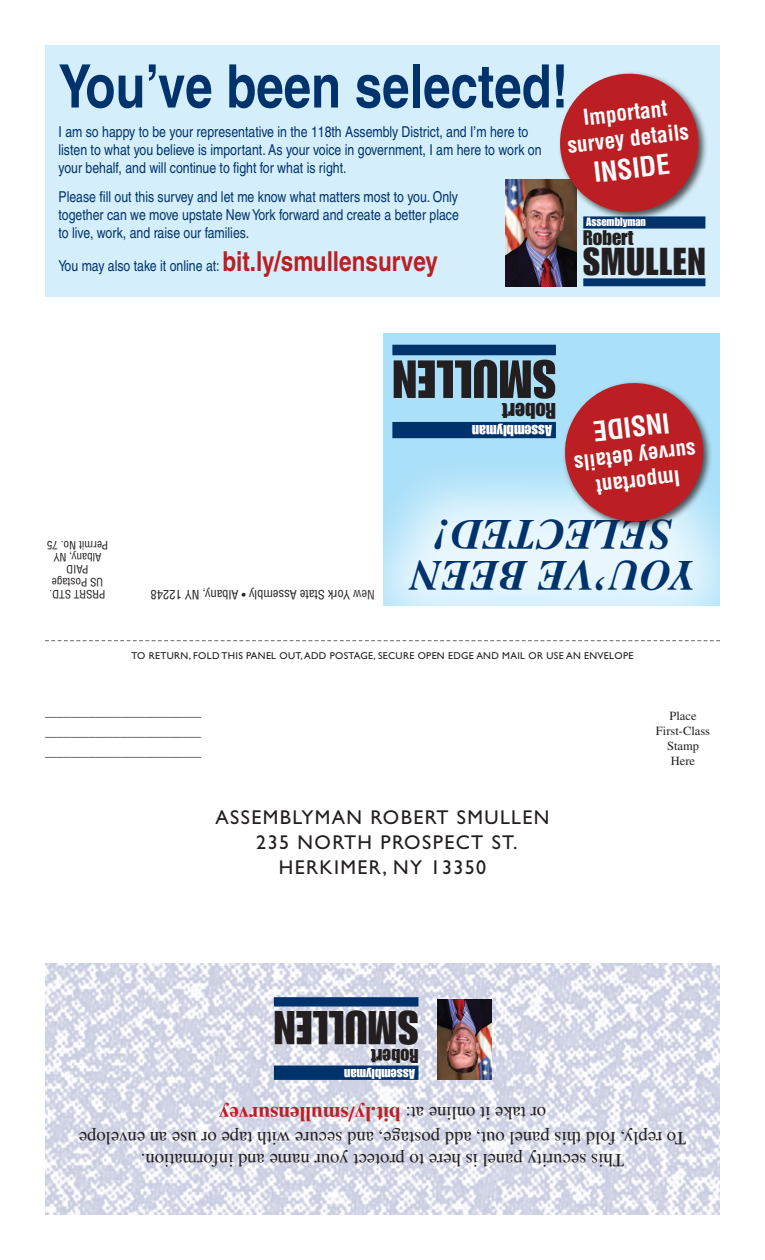
<style>
.page{position:relative;width:765px;height:1260px;background:#fff}
.page>*{position:absolute;margin:0;border:0;box-sizing:border-box;transform-origin:0 0}
.questions_DD{font:700 condensed 60px "Helvetica";color:#00326c}
.questions_DD-2{font:52.62px "Impact";letter-spacing:.01em;color:#231f20}
.questions_DD-3{font:46.5px "Impact";letter-spacing:.01em;color:#231f20}
.t1{font:italic 700 42.88px/41.2px "Times";color:#00326c;text-align:center}
.questions_DD-4{font:38.12px "Impact";letter-spacing:.025em;color:#231f20}
.t2{font:700 condensed 27px "Helvetica";color:#fff}
.questions_DD-5{font:22.12px "Impact";color:#231f20}
.t3{font:700 condensed 21.38px "Helvetica";color:#fff}
.t4{font:700 21.12px "Times";color:#bb1f23}
.questions_DD-6{font:20.62px "Impact";color:#231f20}
.t5{font:20px "Gill Sans";letter-spacing:.07em;color:#231f20}
.questions_DD-7{font:19.62px "Impact";color:#231f20}
.t6{font:18.62px "Times";color:#231f20}
.questions_DD-8{font:15.62px "Impact";color:#fff}
.questions_DD-9{font:condensed 15px/18px "Helvetica";color:#00326c}
.questions_DD-10{font:13.88px "Impact";color:#fff}
.t7{font:12.5px "Times";color:#231f20}
.t8{font:condensed 12.5px "Helvetica";color:#231f20}
.questions_DD-11{font:11.62px "Impact";color:#fff}
.t9{font:condensed 11.25px "Helvetica";color:#231f20}
.t10{font:10px "Gill Sans";letter-spacing:.03em;color:#231f20}
.s1{font-weight:700;font-size:27.5px;color:#bb1f23}
</style>
<div class="page">
<div style="left:383px;top:333px;width:337px;height:273px;background:#aae0f9"></div>
<img style="left:46px;top:963px;width:673px;height:252px">
<div style="left:343px;top:451px;width:417px;height:208px;background:#fff;opacity:.75"></div>
<div style="left:562px;top:380px;width:151px;height:151px;background:#231f20;opacity:.75"></div>
<svg style="left:561px;top:380px;width:146px;height:145px;background:#b6535b"></svg>
<div style="left:46px;top:45px;width:674px;height:252px;background:#d4effb"></div>
<img style="left:505px;top:179px;width:71px;height:107px">
<div style="left:557px;top:71px;width:151px;height:151px;background:#231f20;opacity:.75"></div>
<svg style="left:556px;top:71px;width:146px;height:145px"></svg>
<svg style="left:45px;top:640px;width:675px;height:1px"></svg>
<img style="left:437px;top:999px;width:54px;height:81px">
<div style="left:392px;top:422px;width:164px;height:16px;background:#00326c"></div>
<div style="left:392px;top:345px;width:164px;height:10px;background:#00326c"></div>
<div style="left:583px;top:216px;width:122px;height:13px;background:#00326c"></div>
<div style="left:583px;top:278px;width:122px;height:8px;background:#00326c"></div>
<div style="left:274px;top:1066px;width:145px;height:14px;background:#00326c"></div>
<div style="left:274px;top:997px;width:145px;height:10px;background:#00326c"></div>
<p class="questions_DD" style="left:58px;top:50px;width:511px">You’ve been selected!</p>
<p class="questions_DD-9" style="left:58px;top:122px;width:485px">I am so happy to be your representative in the 118th Assembly District, and I’m here to listen to what you believe is important. As your voice in government, I am here to work on your behalf, and will continue to fight for what is right.</p>
<p class="questions_DD-9" style="left:58px;top:188px;width:402px;text-align:justify">Please fill out this survey and let me know what matters most to you. Only together can we move upstate New York forward and create a better place to live, work, and raise our families.</p>
<p class="questions_DD-9" style="left:58px;top:257px;width:381px">You may also take it online at: <span class="s1">bit.ly/smullensurvey</span></p>
<p class="t3" style="left:582px;top:105px;width:86px;rotate:-7deg">Important</p>
<p class="t3" style="left:566px;top:132px;width:124px;rotate:-7deg">survey details</p>
<p class="t2" style="left:592px;top:156px;width:78px;rotate:-6deg">INSIDE</p>
<p class="questions_DD-11" style="left:586px;top:215px;width:61px">Assemblyman</p>
<p class="questions_DD-6" style="left:583px;top:225px;width:52px">Robert</p>
<p class="questions_DD-4" style="left:583px;top:239px;width:124px">SMULLEN</p>
<p class="t9" style="left:108px;top:552px;width:63px;rotate:-180deg">Permit No. 75</p>
<p class="t9" style="left:102px;top:564px;width:50px;rotate:-180deg">Albany, NY</p>
<p class="t9" style="left:89px;top:576px;width:24px;rotate:-180deg">PAID</p>
<p class="t9" style="left:103px;top:589px;width:53px;rotate:-180deg">US Postage</p>
<p class="t9" style="left:106px;top:601px;width:58px;rotate:-180deg">PRSRT STD.</p>
<p class="t8" style="left:375px;top:603px;width:226px;rotate:-180deg">New York State Assembly • Albany, NY 12248</p>
<p class="questions_DD-2" style="left:556px;top:410px;width:165px;rotate:-180deg">SMULLEN</p>
<p class="questions_DD-5" style="left:556px;top:424px;width:55px;rotate:-180deg">Robert</p>
<p class="questions_DD-8" style="left:552px;top:440px;width:82px;rotate:-180deg">Assemblyman</p>
<p class="t2" style="left:671px;top:439px;width:78px;rotate:174deg">INSIDE</p>
<p class="t3" style="left:697px;top:463px;width:124px;rotate:173deg">survey details</p>
<p class="t3" style="left:682px;top:490px;width:86px;rotate:173deg">Important</p>
<p class="t1" style="left:696px;top:597px;width:288px;rotate:-180deg">YOU’VE BEEN<br>SELECTED!</p>
<p class="t10" style="left:132px;top:650px;width:503px">TO RETURN, FOLD THIS PANEL OUT, ADD POSTAGE, SECURE OPEN EDGE AND MAIL OR USE AN ENVELOPE</p>
<p class="t7" style="left:45px;top:705px;width:158px">_________________________</p>
<p class="t7" style="left:45px;top:725px;width:158px">_________________________</p>
<p class="t7" style="left:45px;top:745px;width:158px">_________________________</p>
<p class="t5" style="left:215px;top:806px;width:336px">ASSEMBLYMAN ROBERT SMULLEN</p>
<p class="t5" style="left:256px;top:831px;width:263px">235 NORTH PROSPECT ST.</p>
<p class="t5" style="left:279px;top:856px;width:209px">HERKIMER, NY 13350</p>
<p class="t7" style="left:670px;top:709px;width:29px">Place</p>
<p class="t7" style="left:656px;top:724px;width:56px">First-Class</p>
<p class="t7" style="left:667px;top:739px;width:33px">Stamp</p>
<p class="t7" style="left:671px;top:754px;width:26px">Here</p>
<p class="questions_DD-3" style="left:419px;top:1055px;width:146px;rotate:-180deg">SMULLEN</p>
<p class="questions_DD-7" style="left:419px;top:1067px;width:49px;rotate:-180deg">Robert</p>
<p class="questions_DD-10" style="left:415px;top:1082px;width:72px;rotate:-180deg">Assemblyman</p>
<p class="t4" style="left:401px;top:1127px;width:183px;rotate:-180deg">bit.ly/smullensurvey</p>
<p class="t6" style="left:546px;top:1123px;width:142px;rotate:-180deg">or take it online at:</p>
<p class="t6" style="left:686px;top:1149px;width:609px;rotate:-180deg">To reply, fold this panel out, add postage, and secure with tape or use an envelope</p>
<p class="t6" style="left:624px;top:1171px;width:485px;rotate:-180deg">This security panel is here to protect your name and information.</p>
</div>
